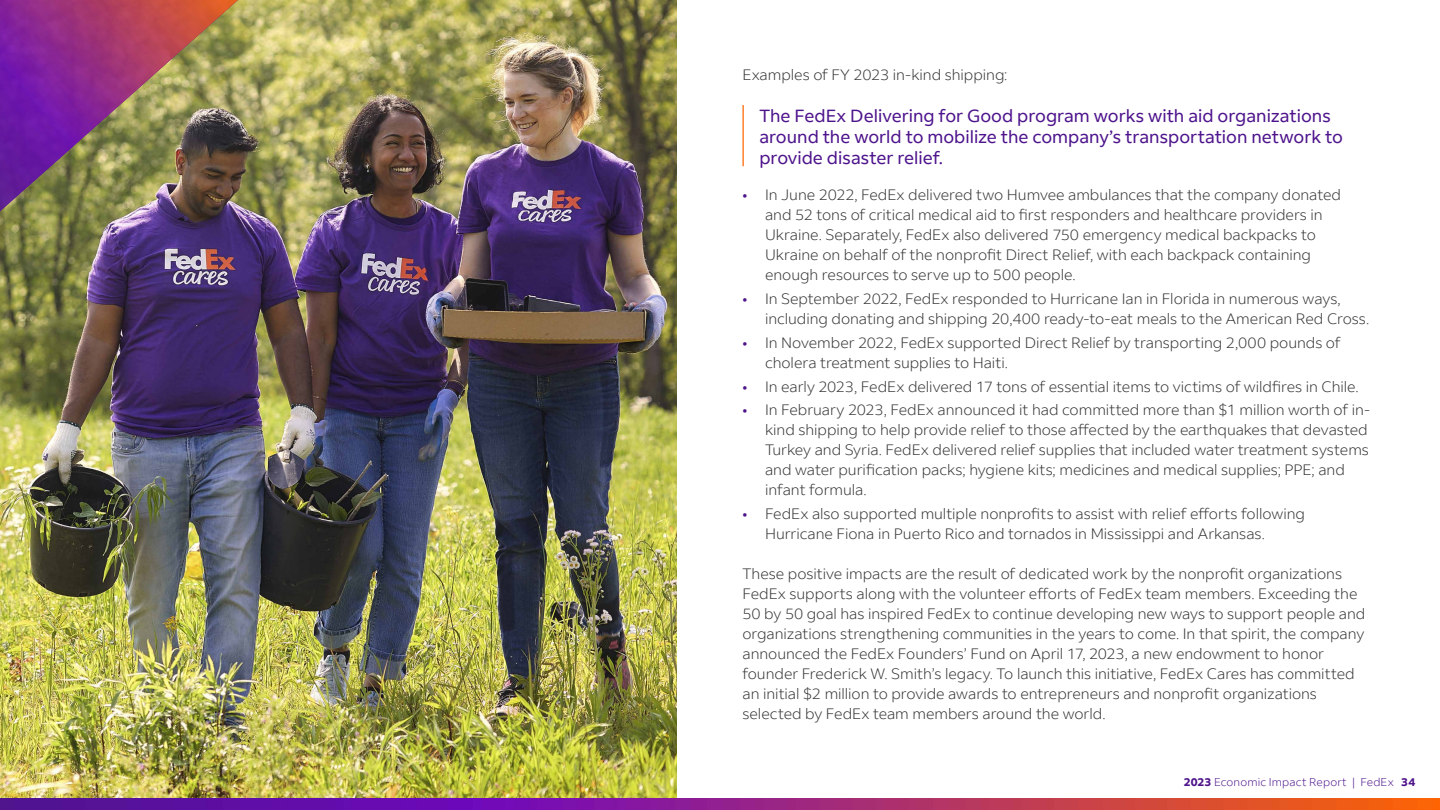
<style>
.page{position:relative;width:1440px;height:810px;background:#fff}
.page>*{position:absolute;margin:0;border:0;box-sizing:border-box;transform-origin:0 0}
.t1{font:17.5px/21.2px "Fed Ex Sans";color:#4e148c}
.t2{font:300 15px/20px "Fed Ex Sans";letter-spacing:-.005em;color:#333}
.t3{font:300 11.25px "Fed Ex Sans";letter-spacing:.01em;color:#4e148c}
.s1{color:#4e148c}
.s2{font-weight:700}
</style>
<div class="page">
<img style="left:0;top:0;width:677px;height:799px">
<img style="left:0;top:0;width:251px;height:221px">
<img style="left:0;top:0;width:240px;height:212px">
<img style="left:0;top:799px;width:1440px;height:11px">
<hr style="left:742px;top:105px;width:2px;height:61px;background:#f60">
<p class="t2" style="left:742px;top:65px;width:267px">Examples of FY 2023 in-kind shipping:</p>
<p class="t1" style="left:759px;top:105px;width:585px">The FedEx Delivering for Good program works with aid organizations around the world to mobilize the company’s transportation network to provide disaster relief.</p>
<p class="t2" style="left:765px;top:185px;width:578px;text-indent:-22px"><span class="s1">•</span> In June 2022, FedEx delivered two Humvee ambulances that the company donated and 52 tons of critical medical aid to first responders and healthcare providers in Ukraine. Separately, FedEx also delivered 750 emergency medical backpacks to Ukraine on behalf of the nonprofit Direct Relief, with each backpack containing enough resources to serve up to 500 people.</p>
<p class="t2" style="left:765px;top:289px;width:606px;text-indent:-22px"><span class="s1">•</span> In September 2022, FedEx responded to Hurricane Ian in Florida in numerous ways, including donating and shipping 20,400 ready-to-eat meals to the American Red Cross.</p>
<p class="t2" style="left:765px;top:333px;width:577px;text-indent:-22px"><span class="s1">•</span> In November 2022, FedEx supported Direct Relief by transporting 2,000 pounds of cholera treatment supplies to Haiti.</p>
<p class="t2" style="left:742px;top:376px;width:618px"><span class="s1">•</span> In early 2023, FedEx delivered 17 tons of essential items to victims of wildfires in Chile.</p>
<p class="t2" style="left:765px;top:400px;width:607px;text-indent:-22px"><span class="s1">•</span> In February 2023, FedEx announced it had committed more than $1 million worth of in&shy;kind shipping to help provide relief to those affected by the earthquakes that devasted Turkey and Syria. FedEx delivered relief supplies that included water treatment systems and water purification packs; hygiene kits; medicines and medical supplies; PPE; and infant formula.</p>
<p class="t2" style="left:765px;top:504px;width:542px;text-indent:-22px"><span class="s1">•</span> FedEx also supported multiple nonprofits to assist with relief efforts following<br>Hurricane Fiona in Puerto Rico and tornados in Mississippi and Arkansas.</p>
<p class="t2" style="left:742px;top:564px;width:624px">These positive impacts are the result of dedicated work by the nonprofit organizations FedEx supports along with the volunteer efforts of FedEx team members. Exceeding the 50 by 50 goal has inspired FedEx to continue developing new ways to support people and organizations strengthening communities in the years to come. In that spirit, the company announced the FedEx Founders’ Fund on April 17, 2023, a new endowment to honor founder Frederick W. Smith’s legacy. To launch this initiative, FedEx Cares has committed an initial $2 million to provide awards to entrepreneurs and nonprofit organizations selected by FedEx team members around the world.</p>
<p class="t3" style="left:1184px;top:775px;width:233px"><span class="s2">2023</span> Economic Impact Report | FedEx <span class="s2">34</span></p>
</div>
